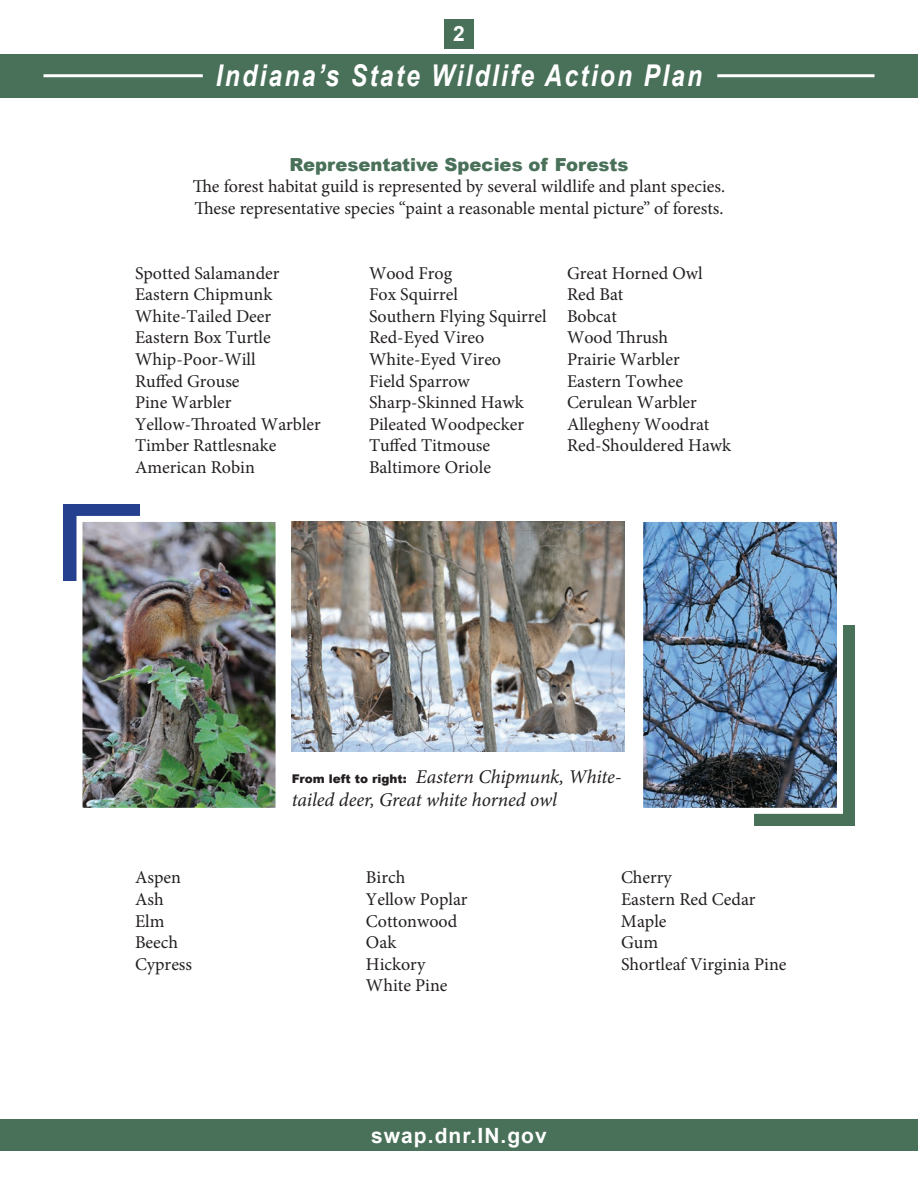
<style>
.page{position:relative;width:918px;height:1188px;background:#fff}
.page>*{position:absolute;margin:0;border:0;box-sizing:border-box;transform-origin:0 0}
.t1{font:italic 700 30px "Arial Narrow";letter-spacing:.075em;color:#fff}
.t2{font:700 21px "Arial";letter-spacing:.05em;color:#fff}
.t3{font:italic 19.5px/23.4px "Minion Pro";letter-spacing:-.01em;color:#231f20}
.t4{font:18px/21.6px "Minion Pro";color:#231f20}
.t5{font:900 18px "Arial";color:#497058}
.s1{font-family:"Arial";font-weight:900;font-style:normal;font-size:12px}
</style>
<div class="page">
<div style="left:444px;top:20px;width:30px;height:30px;background:#497058"></div>
<div style="left:0;top:1120px;width:918px;height:31px;background:#497058"></div>
<div style="left:0;top:54px;width:918px;height:44px;background:#497058"></div>
<hr style="left:44px;top:74px;width:159px;height:3px;background:#fff">
<hr style="left:717px;top:74px;width:158px;height:3px;background:#fff">
<div style="left:754px;top:626px;width:101px;height:200px;background:#497058"></div>
<div style="left:63px;top:505px;width:77px;height:76px;background:#25408f"></div>
<img style="left:291px;top:522px;width:334px;height:230px">
<img style="left:643px;top:521px;width:203px;height:293px">
<img style="left:76px;top:515px;width:200px;height:293px">
<p class="t2" style="left:453px;top:20px;width:13px">2</p>
<h1 class="t1" style="left:216px;top:53px;width:488px">Indiana’s State Wildlife Action Plan</h1>
<p class="t5" style="left:290px;top:151px;width:340px">Representative Species of Forests</p>
<p class="t4" style="left:193px;top:176px;width:534px">The forest habitat guild is represented by several wildlife and plant species.<br>These representative species “paint a reasonable mental picture” of forests.</p>
<p class="t4" style="left:135px;top:262px;width:146px">Spotted Salamander</p>
<p class="t4" style="left:369px;top:262px;width:85px">Wood Frog</p>
<p class="t4" style="left:567px;top:262px;width:137px">Great Horned Owl</p>
<p class="t4" style="left:135px;top:284px;width:139px">Eastern Chipmunk</p>
<p class="t4" style="left:369px;top:284px;width:90px">Fox Squirrel</p>
<p class="t4" style="left:567px;top:284px;width:58px">Red Bat</p>
<p class="t4" style="left:135px;top:305px;width:138px">White-Tailed Deer</p>
<p class="t4" style="left:369px;top:305px;width:249px">Southern Flying Squirrel Bobcat</p>
<p class="t4" style="left:135px;top:327px;width:137px">Eastern Box Turtle</p>
<p class="t4" style="left:369px;top:327px;width:117px">Red-Eyed Vireo</p>
<p class="t4" style="left:567px;top:327px;width:103px">Wood Thrush</p>
<p class="t4" style="left:135px;top:349px;width:122px">Whip-Poor-Will</p>
<p class="t4" style="left:369px;top:349px;width:134px">White-Eyed Vireo</p>
<p class="t4" style="left:567px;top:349px;width:114px">Prairie Warbler</p>
<p class="t4" style="left:135px;top:370px;width:106px">Ruffed Grouse</p>
<p class="t4" style="left:369px;top:370px;width:102px">Field Sparrow</p>
<p class="t4" style="left:567px;top:370px;width:118px">Eastern Towhee</p>
<p class="t4" style="left:135px;top:392px;width:98px">Pine Warbler</p>
<p class="t4" style="left:369px;top:392px;width:156px">Sharp-Skinned Hawk</p>
<p class="t4" style="left:567px;top:392px;width:131px">Cerulean Warbler</p>
<p class="t4" style="left:135px;top:413px;width:187px">Yellow-Throated Warbler</p>
<p class="t4" style="left:369px;top:413px;width:157px">Pileated Woodpecker</p>
<p class="t4" style="left:567px;top:413px;width:144px">Allegheny Woodrat</p>
<p class="t4" style="left:135px;top:435px;width:143px">Timber Rattlesnake</p>
<p class="t4" style="left:369px;top:435px;width:123px">Tuffed Titmouse</p>
<p class="t4" style="left:567px;top:435px;width:166px">Red-Shouldered Hawk</p>
<p class="t4" style="left:135px;top:457px;width:121px">American Robin</p>
<p class="t4" style="left:369px;top:457px;width:124px">Baltimore Oriole</p>
<p class="t3" style="left:292px;top:765px;width:331px"><span class="s1">From left to right:</span> Eastern Chipmunk, White&shy;tailed deer, Great white horned owl</p>
<p class="t4" style="left:135px;top:867px;width:47px">Aspen</p>
<p class="t4" style="left:366px;top:867px;width:41px">Birch</p>
<p class="t4" style="left:621px;top:867px;width:52px">Cherry</p>
<p class="t4" style="left:135px;top:889px;width:30px">Ash</p>
<p class="t4" style="left:366px;top:889px;width:103px">Yellow Poplar</p>
<p class="t4" style="left:621px;top:889px;width:136px">Eastern Red Cedar</p>
<p class="t4" style="left:135px;top:910px;width:31px">Elm</p>
<p class="t4" style="left:366px;top:910px;width:93px">Cottonwood</p>
<p class="t4" style="left:621px;top:910px;width:47px">Maple</p>
<p class="t4" style="left:135px;top:932px;width:45px">Beech</p>
<p class="t4" style="left:366px;top:932px;width:32px">Oak</p>
<p class="t4" style="left:621px;top:932px;width:39px">Gum</p>
<p class="t4" style="left:135px;top:953px;width:59px">Cypress</p>
<p class="t4" style="left:366px;top:953px;width:61px">Hickory</p>
<p class="t4" style="left:621px;top:953px;width:167px">Shortleaf Virginia Pine</p>
<p class="t4" style="left:366px;top:975px;width:83px">White Pine</p>
<p class="t2" style="left:371px;top:1121px;width:177px">swap.dnr.IN.gov</p>
</div>
